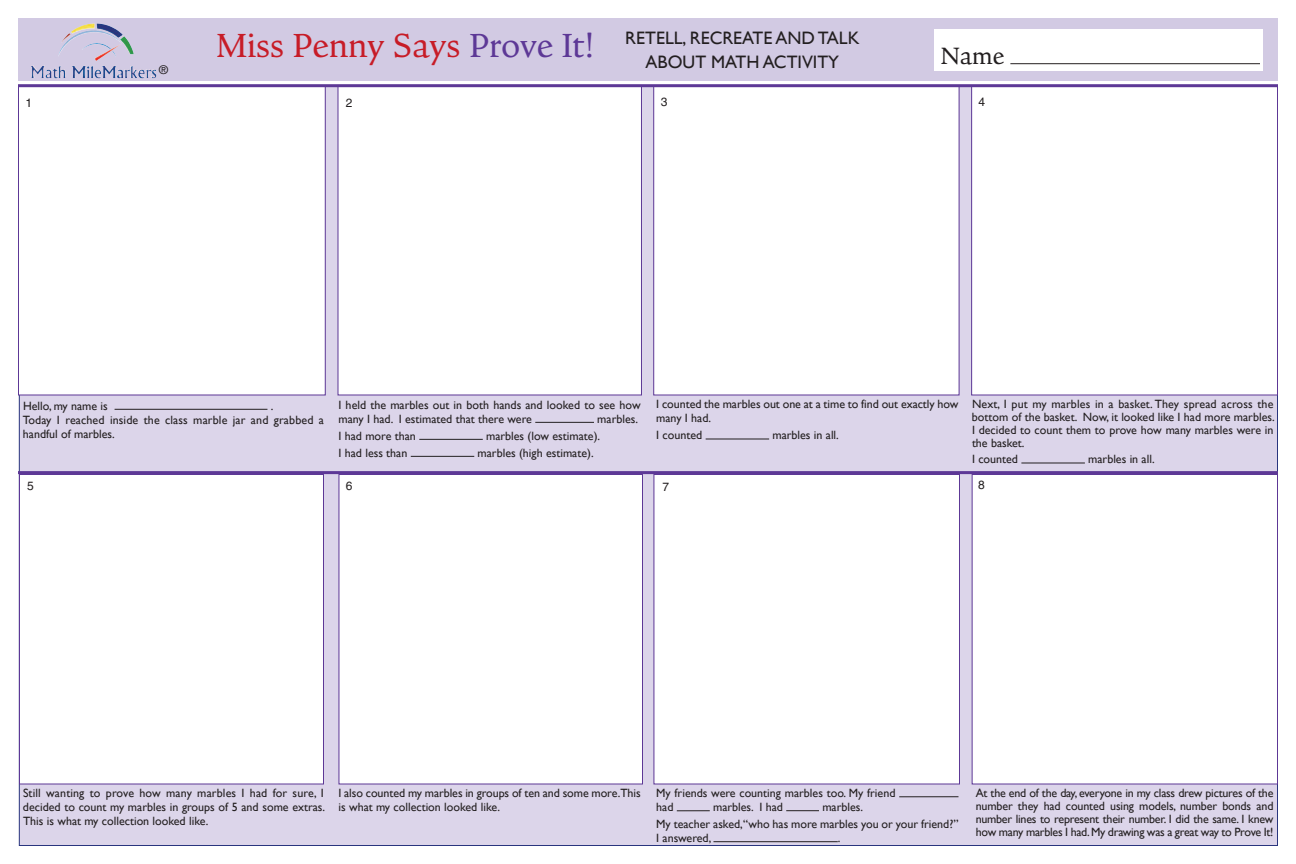
<style>
.page{position:relative;width:1296px;height:864px;background:#fff}
.page>*{position:absolute;margin:0;border:0;box-sizing:border-box;transform-origin:0 0}
.t1{font:34px "Goodchild";color:#c71c27}
.t2{font:24px "Goodchild";color:#231f20}
.t3{font:18px/24px "Gill Sans";color:#231f20;text-align:center}
.t4{font:12px/14px "Gill Sans";color:#231f20}
.t5{font:12px "Helvetica";color:#231f20}
.s1{color:#5d3896}
</style>
<div class="page">
<div style="left:18px;top:18px;width:1260px;height:63px;background:#d2cae3"></div>
<img style="left:31px;top:24px;width:103px;height:54px">
<div style="left:20px;top:86px;width:1257px;height:759px;background:#dcd5ea"></div>
<div style="left:19px;top:86px;width:306px;height:308px;background:#fff"></div>
<div style="left:20px;top:475px;width:303px;height:309px;background:#fff"></div>
<div style="left:19px;top:474px;width:305px;height:311px;border:1px solid #5d3896"></div>
<div style="left:338px;top:86px;width:303px;height:308px;background:#fff"></div>
<div style="left:339px;top:475px;width:303px;height:309px;background:#fff"></div>
<div style="left:338px;top:474px;width:305px;height:311px;border:1px solid #5d3896"></div>
<div style="left:654px;top:86px;width:305px;height:308px;background:#fff"></div>
<div style="left:654px;top:475px;width:305px;height:309px;background:#fff"></div>
<div style="left:653px;top:474px;width:307px;height:311px;border:1px solid #5d3896"></div>
<div style="left:972px;top:86px;width:305px;height:308px;background:#fff"></div>
<div style="left:973px;top:475px;width:304px;height:309px;background:#fff"></div>
<div style="left:972px;top:474px;width:306px;height:311px;border:1px solid #5d3896"></div>
<div style="left:934px;top:29px;width:328px;height:41px;background:#fff"></div>
<hr style="left:1010px;top:63px;width:250px;height:1px;background:#231f20">
<hr style="left:115px;top:409px;width:152px;height:1px;background:#231f20">
<hr style="left:535px;top:422px;width:59px;height:1px;background:#231f20">
<hr style="left:419px;top:439px;width:64px;height:1px;background:#231f20">
<hr style="left:411px;top:456px;width:63px;height:1px;background:#231f20">
<hr style="left:706px;top:438px;width:63px;height:1px;background:#231f20">
<hr style="left:1021px;top:462px;width:64px;height:1px;background:#231f20">
<hr style="left:899px;top:796px;width:59px;height:1px;background:#231f20">
<hr style="left:677px;top:810px;width:33px;height:1px;background:#231f20">
<hr style="left:786px;top:810px;width:33px;height:1px;background:#231f20">
<hr style="left:713px;top:841px;width:125px;height:1px;background:#231f20">
<hr style="left:18px;top:471px;width:1260px;height:3px;background:#5d3896">
<hr style="left:18px;top:84px;width:1260px;height:3px;background:#5d3896">
<p class="t5" style="left:159px;top:65px;width:10px">®</p>
<h1 class="t1" style="left:216px;top:31px;width:380px">Miss Penny Says <span class="s1">Prove It!</span></h1>
<h3 class="t3" style="left:625px;top:26px;width:236px">Retell, RecReate and talk about Math activity</h3>
<h2 class="t2" style="left:941px;top:46px;width:65px">Name</h2>
<p class="t5" style="left:25px;top:99px;width:8px">1</p>
<p class="t5" style="left:346px;top:99px;width:8px">2</p>
<p class="t5" style="left:661px;top:97px;width:8px">3</p>
<p class="t5" style="left:978px;top:97px;width:8px">4</p>
<p class="t4" style="left:23px;top:399px;width:86px">hello, my name is</p>
<p class="t4" style="left:23px;top:399px;width:303px;text-indent:248px">.<br>today i reached inside the class marble jar and grabbed a handful of marbles.</p>
<p class="t4" style="left:338px;top:398px;width:304px">i held the marbles out in both hands and looked to see how many i had. i estimated that there were</p>
<p class="t4" style="left:597px;top:412px;width:42px">marbles.</p>
<p class="t4" style="left:338px;top:429px;width:79px">i had more than</p>
<p class="t4" style="left:486px;top:429px;width:116px">marbles (low estimate).</p>
<p class="t4" style="left:338px;top:446px;width:70px">i had less than</p>
<p class="t4" style="left:478px;top:446px;width:118px">marbles (high estimate).</p>
<p class="t4" style="left:656px;top:397px;width:304px">i counted the marbles out one at a time to find out exactly how many i had.</p>
<p class="t4" style="left:656px;top:428px;width:48px">i counted</p>
<p class="t4" style="left:772px;top:428px;width:68px">marbles in all.</p>
<p class="t4" style="left:972px;top:398px;width:304px;line-height:13px;text-align:justify">next, i put my marbles in a basket. they spread across the bottom of the basket. now, it looked like i had more marbles. i decided to count them to prove how many marbles were in the basket.</p>
<p class="t4" style="left:972px;top:452px;width:48px">i counted</p>
<p class="t4" style="left:1088px;top:452px;width:68px">marbles in all.</p>
<p class="t5" style="left:27px;top:482px;width:8px">5</p>
<p class="t5" style="left:346px;top:482px;width:8px">6</p>
<p class="t5" style="left:662px;top:482px;width:8px">7</p>
<p class="t5" style="left:978px;top:480px;width:8px">8</p>
<p class="t4" style="left:23px;top:786px;width:304px;text-align:justify">Still wanting to prove how many marbles i had for sure, i decided to count my marbles in groups of 5 and some extras. this is what my collection looked like.</p>
<p class="t4" style="left:338px;top:786px;width:304px">i also counted my marbles in groups of ten and some more.this is what my collection looked like.</p>
<p class="t4" style="left:656px;top:786px;width:241px">My friends were counting marbles too. My friend had</p>
<p class="t4" style="left:656px;top:799px;width:304px;line-height:17px;text-indent:166px">marbles.<br>My teacher asked,“who has more marbles you or your friend?”</p>
<p class="t4" style="left:656px;top:831px;width:57px">i answered,</p>
<p class="t4" style="left:838px;top:831px;width:4px">.</p>
<p class="t4" style="left:713px;top:800px;width:71px">marbles. i had</p>
<p class="t4" style="left:976px;top:787px;width:299px;line-height:13px;text-align:justify">at the end of the day, everyone in my class drew pictures of the number they had counted using models, number bonds and number lines to represent their number. i did the same. i knew how many marbles i had.My drawing was a great way to Prove it!</p>
</div>
